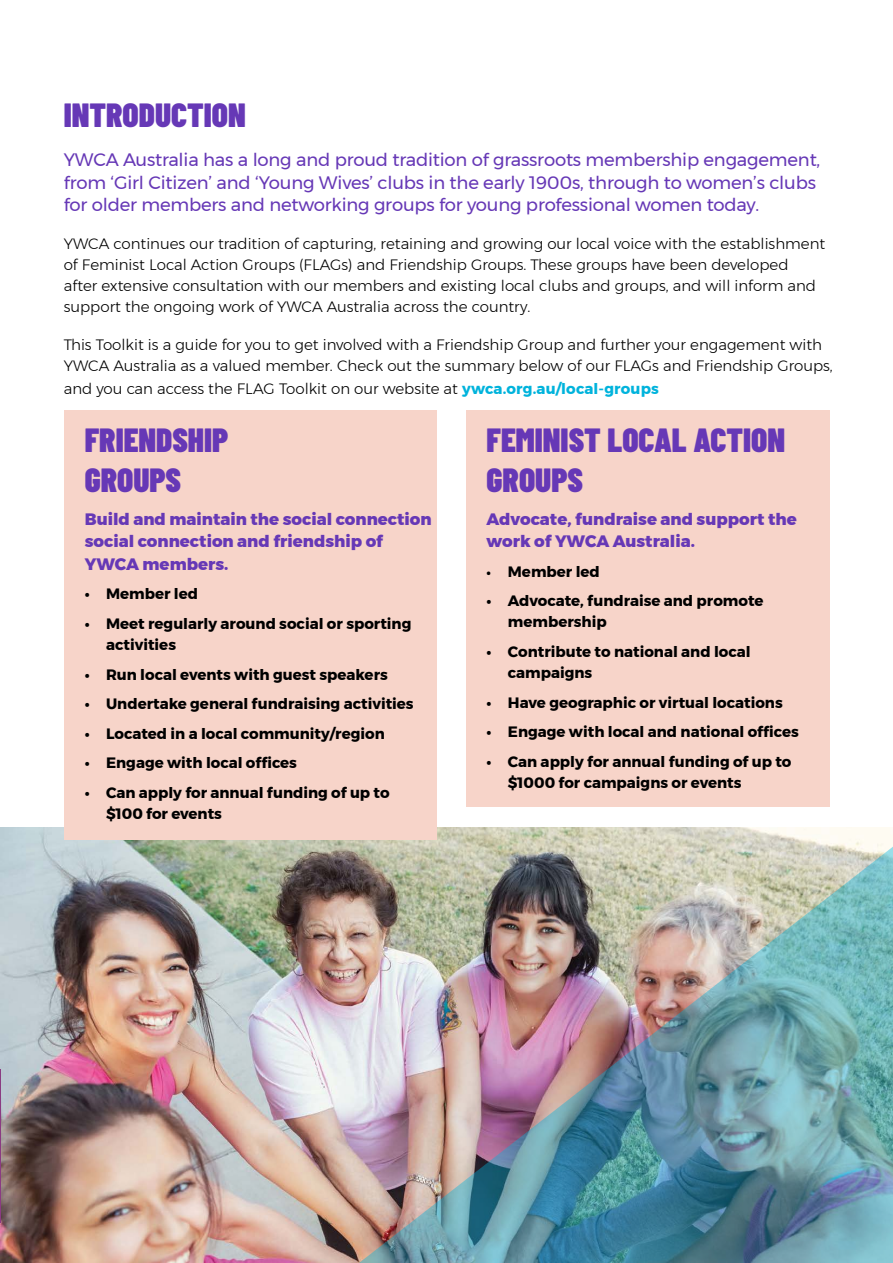
<style>
.page{position:relative;width:893px;height:1263px;background:#fff}
.page>*{position:absolute;margin:0;border:0;box-sizing:border-box;transform-origin:0 0}
.t1{font:900 33.45px/40.2px "Barlow Condensed";color:#6638b6}
.t2{font:18px/22.5px "Montserrat";letter-spacing:-.01em;color:#6638b6}
.t3{font:800 16.5px/22.5px "Montserrat";color:#6638b6}
.t4{font:300 15px/21px "Montserrat";color:#000}
.t5{font:700 15px/21px "Montserrat";color:#000}
.s1{font-weight:700;color:#00b3dc}
.s2{font-size:13.5px}
</style>
<div class="page">
<img style="left:0;top:828px;width:893px;height:435px">
<div style="left:64px;top:410px;width:372px;height:430px;background:#f7d4c9"></div>
<div style="left:466px;top:410px;width:363px;height:397px;background:#f7d4c9"></div>
<img style="left:343px;top:837px;width:550px;height:426px">
<h1 class="t1" style="left:64px;top:93px;width:183px">INTRODUCTION</h1>
<p class="t2" style="left:64px;top:148px;width:758px">YWCA Australia has a long and proud tradition of grassroots membership engagement, from ‘Girl Citizen’ and ‘Young Wives’ clubs in the early 1900s, through to women’s clubs for older members and networking groups for young professional women today.</p>
<p class="t4" style="left:64px;top:233px;width:763px">YWCA continues our tradition of capturing, retaining and growing our local voice with the establishment of Feminist Local Action Groups (FLAGs) and Friendship Groups. These groups have been developed after extensive consultation with our members and existing local clubs and groups, and will inform and support the ongoing work of YWCA Australia across the country.</p>
<p class="t4" style="left:64px;top:334px;width:770px">This Toolkit is a guide for you to get involved with a Friendship Group and further your engagement with<br>YWCA Australia as a valued member. Check out the summary below of our FLAGs and Friendship Groups,</p>
<p class="t4" style="left:64px;top:378px;width:597px">and you can access the FLAG Toolkit on our website at <span class="s1">ywca.org.au/local-groups</span></p>
<h1 class="t1" style="left:85px;top:418px;width:145px">FRIENDSHIP<br>GROUPS</h1>
<h1 class="t1" style="left:487px;top:418px;width:300px">FEMINIST LOCAL ACTION<br>GROUPS</h1>
<p class="t3" style="left:85px;top:508px;width:348px">Build and maintain the social connection social connection and friendship of<br>YWCA members.</p>
<p class="t5" style="left:85px;top:584px;width:115px">• Member led</p>
<p class="t5" style="left:106px;top:613px;width:307px;text-indent:-21px">• Meet regularly around social or sporting activities</p>
<p class="t5" style="left:85px;top:664px;width:305px">• Run local events with guest speakers</p>
<p class="t5" style="left:85px;top:693px;width:330px">• Undertake general fundraising activities</p>
<p class="t5" style="left:85px;top:723px;width:302px">• Located in a local community/region</p>
<p class="t5" style="left:85px;top:752px;width:214px">• Engage with local offices</p>
<p class="t5" style="left:106px;top:782px;width:285px;text-indent:-21px">• Can apply for annual funding of up to $100 for events</p>
<p class="t3" style="left:487px;top:508px;width:312px">Advocate, fundraise and support the work of YWCA Australia.</p>
<p class="t5" style="left:487px;top:561px;width:115px"><span class="s2">•</span> Member led</p>
<p class="t5" style="left:508px;top:591px;width:257px;text-indent:-21px">• Advocate, fundraise and promote membership</p>
<p class="t5" style="left:508px;top:641px;width:244px;text-indent:-21px">• Contribute to national and local campaigns</p>
<p class="t5" style="left:487px;top:692px;width:298px">• Have geographic or virtual locations</p>
<p class="t5" style="left:487px;top:721px;width:314px">• Engage with local and national offices</p>
<p class="t5" style="left:508px;top:751px;width:285px;text-indent:-21px">• Can apply for annual funding of up to $1000 for campaigns or events</p>
</div>
